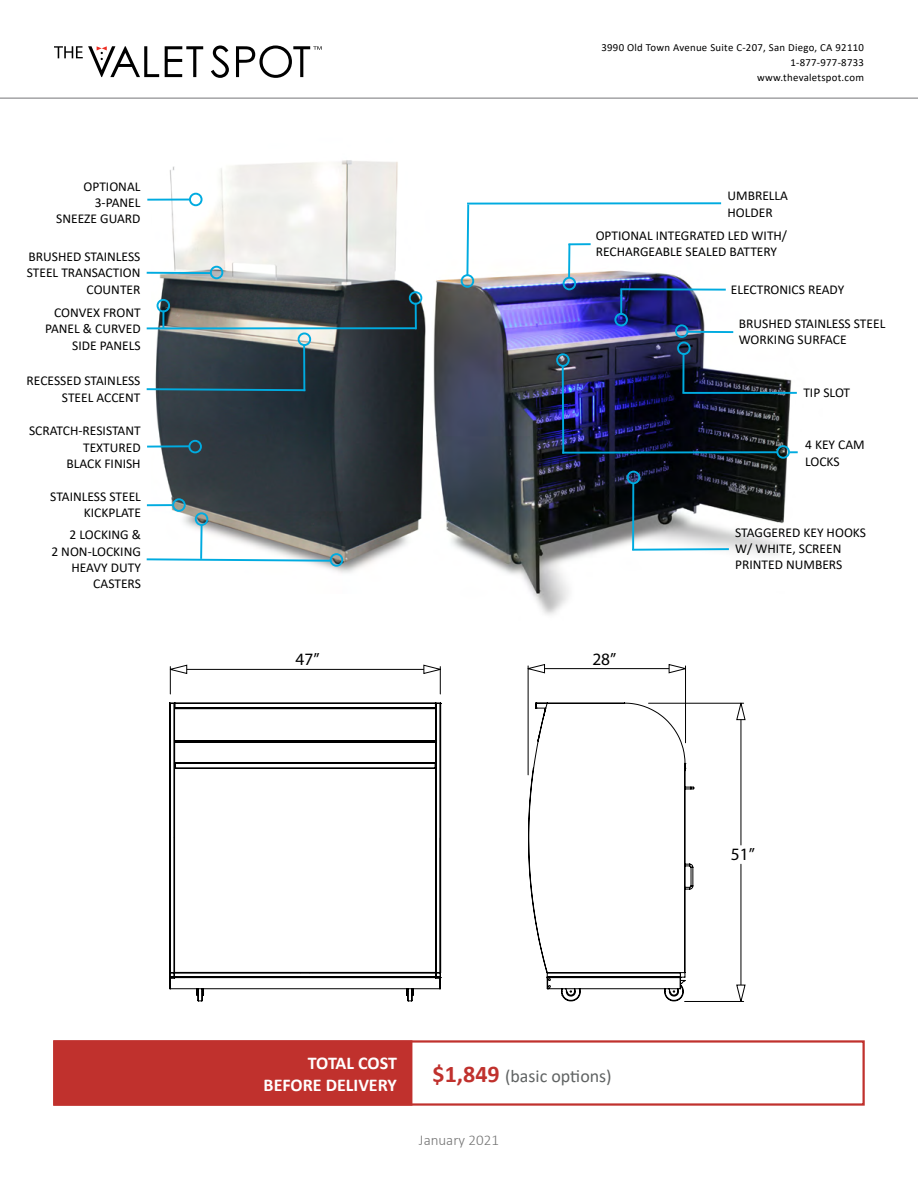
<style>
.page{position:relative;width:918px;height:1188px;background:#fff}
.page>*{position:absolute;margin:0;border:0;box-sizing:border-box;transform-origin:0 0}
.t1{font:700 18px/21.6px "Calibri";color:#fff;text-align:right}
.t2{font:18px "Calibri";color:#606363}
.t3{font:17.4px "Arial";color:#000}
.t4{font:300 15px "Calibri";color:#757575}
.t5{font:13.5px/16.2px "Calibri";color:#000101;text-align:right}
.t6{font:10.8px/15px "Calibri";letter-spacing:.025em;color:#000101;text-align:right}
.s1{font-weight:700;font-size:24px;color:#c0312d}
</style>
<div class="page">
<svg style="left:165px;top:46px;width:38px;height:31px"></svg>
<svg style="left:211px;top:45px;width:18px;height:33px"></svg>
<svg style="left:54px;top:46px;width:105px;height:31px"></svg>
<svg style="left:236px;top:45px;width:86px;height:33px"></svg>
<hr style="left:0;top:97px;width:918px;height:2px;background:#a3a3a6">
<hr style="left:649px;top:703px;width:95px;height:1px;background:#000">
<hr style="left:685px;top:1001px;width:59px;height:1px;background:#000">
<hr style="left:528px;top:666px;width:1px;height:109px;background:#000">
<hr style="left:685px;top:666px;width:1px;height:77px;background:#000">
<svg style="left:528px;top:664px;width:158px;height:9px"></svg>
<svg style="left:736px;top:703px;width:10px;height:299px"></svg>
<svg style="left:170px;top:665px;width:271px;height:29px"></svg>
<svg style="left:169px;top:702px;width:272px;height:300px"></svg>
<svg style="left:528px;top:702px;width:167px;height:300px"></svg>
<div style="left:247px;top:842px;width:99px;height:72px;background:#fff"></div>
<div style="left:53px;top:1040px;width:359px;height:66px;background:#c0312d"></div>
<div style="left:53px;top:1040px;width:812px;height:66px;border:2px solid #c0312d"></div>
<img style="left:433px;top:245px;width:365px;height:370px">
<img style="left:152px;top:160px;width:274px;height:413px">
<div style="left:461px;top:274px;width:13px;height:14px;border:2px solid #00abe0;border-radius:50%"></div>
<div style="left:189px;top:193px;width:14px;height:13px;border:2px solid #00abe0;border-radius:50%"></div>
<div style="left:188px;top:440px;width:14px;height:13px;border:2px solid #00abe0;border-radius:50%"></div>
<div style="left:172px;top:498px;width:14px;height:14px;border:2px solid #00abe0;border-radius:50%"></div>
<div style="left:195px;top:512px;width:13px;height:14px;border:2px solid #00abe0;border-radius:50%"></div>
<div style="left:330px;top:553px;width:13px;height:14px;border:2px solid #00abe0;border-radius:50%"></div>
<div style="left:157px;top:299px;width:13px;height:13px;border:2px solid #00abe0;border-radius:50%"></div>
<div style="left:409px;top:291px;width:13px;height:14px;border:2px solid #00abe0;border-radius:50%"></div>
<div style="left:210px;top:266px;width:13px;height:13px;border:2px solid #00abe0;border-radius:50%"></div>
<div style="left:298px;top:333px;width:13px;height:13px;border:2px solid #00abe0;border-radius:50%"></div>
<div style="left:556px;top:353px;width:14px;height:14px;border:2px solid #00abe0;border-radius:50%"></div>
<div style="left:627px;top:471px;width:13px;height:13px;border:2px solid #00abe0;border-radius:50%"></div>
<div style="left:563px;top:277px;width:13px;height:13px;border:2px solid #00abe0;border-radius:50%"></div>
<div style="left:614px;top:313px;width:14px;height:13px;border:2px solid #00abe0;border-radius:50%"></div>
<div style="left:677px;top:342px;width:14px;height:13px;border:2px solid #00abe0;border-radius:50%"></div>
<div style="left:776px;top:445px;width:14px;height:14px;border:2px solid #00abe0;border-radius:50%"></div>
<div style="left:675px;top:324px;width:14px;height:14px;border:2px solid #00abe0;border-radius:50%"></div>
<hr style="left:467px;top:202px;width:254px;height:3px;background:#00abe0">
<hr style="left:147px;top:327px;width:269px;height:2px;background:#00abe0">
<svg style="left:146px;top:387px;width:161px;height:5px"></svg>
<hr style="left:562px;top:451px;width:215px;height:3px;background:#00abe0">
<svg style="left:630px;top:547px;width:101px;height:5px"></svg>
<hr style="left:687px;top:331px;width:46px;height:2px;background:#00abe0">
<hr style="left:147px;top:199px;width:43px;height:2px;background:#00abe0">
<hr style="left:147px;top:445px;width:43px;height:3px;background:#00abe0">
<hr style="left:147px;top:272px;width:64px;height:2px;background:#00abe0">
<hr style="left:147px;top:504px;width:26px;height:2px;background:#00abe0">
<svg style="left:789px;top:451px;width:9px;height:2px"></svg>
<hr style="left:620px;top:288px;width:106px;height:3px;background:#00abe0">
<hr style="left:682px;top:392px;width:115px;height:2px;background:#00abe0">
<svg style="left:465px;top:203px;width:5px;height:75px"></svg>
<hr style="left:568px;top:244px;width:2px;height:33px;background:#00abe0">
<hr style="left:415px;top:303px;width:2px;height:26px;background:#00abe0">
<svg style="left:162px;top:311px;width:2px;height:17px"></svg>
<hr style="left:620px;top:289px;width:2px;height:26px;background:#00abe0">
<hr style="left:682px;top:353px;width:3px;height:39px;background:#00abe0">
<hr style="left:303px;top:345px;width:2px;height:46px;background:#00abe0">
<svg style="left:146px;top:522px;width:187px;height:41px"></svg>
<svg style="left:561px;top:364px;width:4px;height:92px"></svg>
<hr style="left:632px;top:484px;width:2px;height:66px;background:#00abe0">
<hr style="left:568px;top:243px;width:23px;height:2px;background:#00abe0">
<p class="t5" style="left:56px;top:178px;width:86px">OPTIONAL<br>3-PANEL<br>SNEEZE GUARD</p>
<p class="t5" style="left:27px;top:248px;width:115px">BRUSHED STAINLESS<br>STEEL TRANSACTION<br>COUNTER</p>
<p class="t5" style="left:45px;top:304px;width:97px">CONVEX FRONT<br>PANEL &amp; CURVED<br>SIDE PANELS</p>
<p class="t5" style="left:27px;top:372px;width:115px">RECESSED STAINLESS<br>STEEL ACCENT</p>
<p class="t5" style="left:29px;top:422px;width:113px">SCRATCH-RESISTANT<br>TEXTURED<br>BLACK FINISH</p>
<p class="t5" style="left:50px;top:488px;width:92px">STAINLESS STEEL<br>KICKPLATE</p>
<p class="t5" style="left:51px;top:527px;width:91px">2 LOCKING &amp;<br>2 NON-LOCKING<br>HEAVY DUTY<br>CASTERS</p>
<p class="t6" style="left:601px;top:40px;width:264px">3990 Old Town Avenue Suite C-207, San Diego, CA 92110<br>1-877-977-8733<br>www.thevaletspot.com</p>
<p class="t5" style="left:728px;top:187px;width:62px;text-align:left">UMBRELLA<br>HOLDER</p>
<p class="t5" style="left:596px;top:227px;width:193px;text-align:left">OPTIONAL INTEGRATED LED WITH/<br>RECHARGEABLE SEALED BATTERY</p>
<p class="t5" style="left:731px;top:281px;width:115px">ELECTRONICS READY</p>
<p class="t5" style="left:739px;top:315px;width:148px;text-align:left">BRUSHED STAINLESS STEEL<br>WORKING SURFACE</p>
<p class="t5" style="left:803px;top:384px;width:48px">TIP SLOT</p>
<p class="t5" style="left:805px;top:436px;width:61px;text-align:left">4 KEY CAM<br>LOCKS</p>
<p class="t3" style="left:296px;top:649px;width:25px">47”</p>
<p class="t3" style="left:592px;top:648px;width:25px">28”</p>
<h1 class="t1" style="left:264px;top:1052px;width:135px">TOTAL COST<br>BEFORE DELIVERY</h1>
<h1 class="t2" style="left:433px;top:1064px;width:181px"><span class="s1">$1,849</span> (basic options)</h1>
<p class="t4" style="left:419px;top:1131px;width:82px">January 2021</p>
<p class="t5" style="left:735px;top:524px;width:132px;text-align:left">STAGGERED KEY HOOKS<br>W/ WHITE, SCREEN<br>PRINTED NUMBERS</p>
<p class="t3" style="left:731px;top:844px;width:25px">51”</p>
</div>
